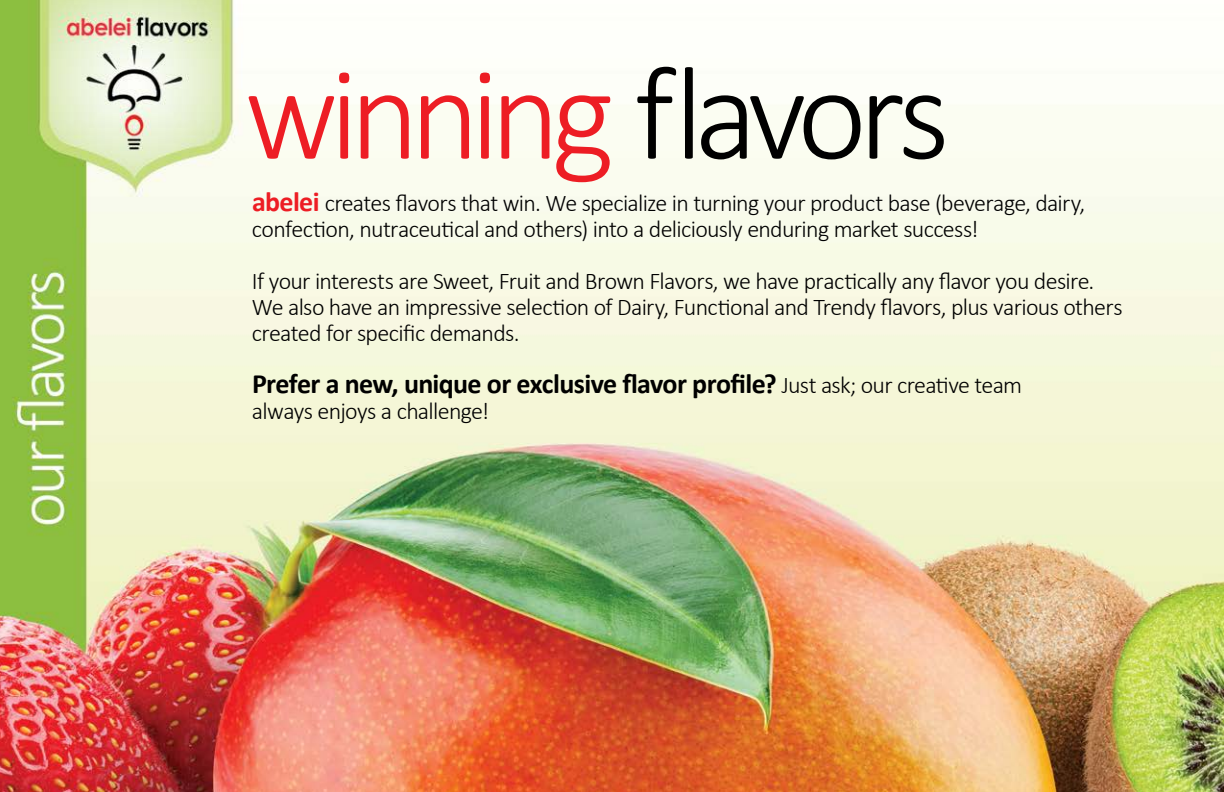
<style>
.page{position:relative;width:1224px;height:792px;background:#fff}
.page>*{position:absolute;margin:0;border:0;box-sizing:border-box;transform-origin:0 0}
.t1{font:300 134px "Calibri";letter-spacing:-.07em;color:#ed1d24}
.t2{font:700 28px "Calibri";letter-spacing:-.025em;color:#000}
.t3{font:300 24px/26px "Calibri";letter-spacing:-.03em;color:#000}
.s1{color:#000}
.s2{font-weight:700;font-size:28px;color:#ed1d24}
.s3{font-weight:300;font-size:24px}
</style>
<div class="page">
<img style="left:0;top:0;width:1224px;height:792px">
<h1 class="t1" style="left:245px;top:58px;width:707px">winning <span class="s1">f lavors</span></h1>
<p class="t3" style="left:252px;top:192px;width:835px"><span class="s2">abelei</span> creates flavors that win. We specialize in turning your product base (beverage, dairy, confection, nutraceutical and others) into a deliciously enduring market success!</p>
<p class="t3" style="left:252px;top:270px;width:872px">If your interests are Sweet, Fruit and Brown Flavors, we have practically any flavor you desire.<br>We also have an impressive selection of Dairy, Functional and Trendy flavors, plus various others created for specific demands.</p>
<p class="t2" style="left:252px;top:372px;width:772px">Prefer a new, unique or exclusive flavor profile? <span class="s3">Just ask; our creative team</span></p>
<p class="t3" style="left:252px;top:400px;width:239px">always enjoys a challenge!</p>
</div>
